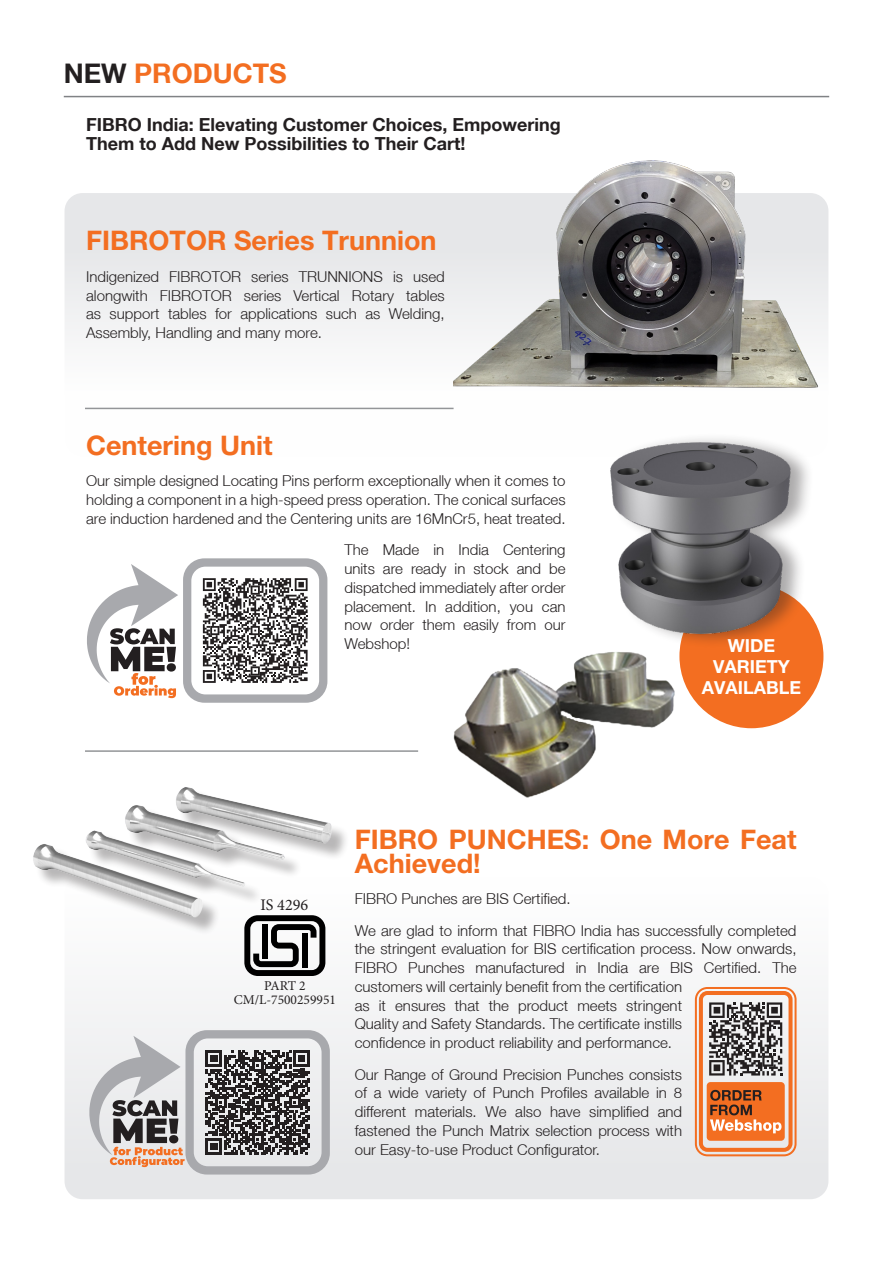
<style>
.page{position:relative;width:893px;height:1263px;background:#fff}
.page>*{position:absolute;margin:0;border:0;box-sizing:border-box;transform-origin:0 0}
.Body_copy{font:700 27px/24px "Helvetica Neue LT Pro";color:#f36e21}
.Headline{font:700 27px "Helvetica Neue LT";color:#f36e21}
.Body_copy-2{font:700 18px/18.8px "Helvetica Neue LT";color:#231f20}
.Body_copy-3{font:700 18px/21px "Helvetica Neue LT Pro";color:#fff;text-align:center}
.t1{font:16.2px "Minion Pro";color:#231f20}
.Body_copy-4{font:300 15px/18.8px "Helvetica Neue LT";color:#231f20;text-align:justify}
.t2{font:13.5px/13.5px "Minion Pro";color:#231f20;text-align:center}
.s1{color:#231f20}
</style>
<div class="page">
<div style="left:65px;top:876px;width:763px;height:323px;background:linear-gradient(to right,#f0f1f2,#f3f3f4);border-radius:18px"></div>
<div style="left:65px;top:193px;width:763px;height:264px;background:linear-gradient(to bottom,#e2e3e6,#fff);border-radius:18px"></div>
<hr style="left:64px;top:96px;width:765px;height:1px;background:#808285">
<img style="left:453px;top:652px;width:222px;height:146px">
<svg style="left:87px;top:558px;width:240px;height:145px"></svg>
<svg style="left:695px;top:987px;width:101px;height:169px"></svg>
<svg style="left:89px;top:1030px;width:241px;height:144px"></svg>
<div style="left:36px;top:790px;width:313px;height:145px;background:#fafbfb"></div>
<img style="left:33px;top:787px;width:307px;height:141px">
<img style="left:454px;top:160px;width:375px;height:229px">
<div style="left:679px;top:584px;width:144px;height:144px;background:#f36e21;border-radius:50%"></div>
<div style="left:610px;top:433px;width:204px;height:216px;background:#231f20;opacity:.38"></div>
<img style="left:604px;top:429px;width:199px;height:215px">
<svg style="left:244px;top:915px;width:81px;height:61px"></svg>
<div style="left:302px;top:933px;width:6px;height:34px;background:#000"></div>
<hr style="left:85px;top:408px;width:369px;height:1px;background:#939598">
<hr style="left:85px;top:750px;width:333px;height:2px;background:#939598">
<p class="Headline" style="left:64px;top:57px;width:225px"><span class="s1">NEW</span> PRODUCTS</p>
<p class="Body_copy-2" style="left:86px;top:115px;width:476px">FIBRO India: Elevating Customer Choices, Empowering<br>Them to Add New Possibilities to Their Cart!</p>
<p class="Body_copy" style="left:86px;top:228px;width:352px">FIBROTOR Series Trunnion</p>
<p class="Body_copy-4" style="left:86px;top:267px;width:360px">Indigenized FIBROTOR series TRUNNIONS is used alongwith FIBROTOR series Vertical Rotary tables as support tables for applications such as Welding, Assembly, Handling and many more.</p>
<p class="Body_copy" style="left:86px;top:433px;width:188px">Centering Unit</p>
<p class="Body_copy-4" style="left:86px;top:471px;width:481px">Our simple designed Locating Pins perform exceptionally when it comes to holding a component in a high-speed press operation. The conical surfaces are induction hardened and the Centering units are 16MnCr5, heat treated.</p>
<p class="Body_copy-4" style="left:344px;top:540px;width:223px">The Made in India Centering units are ready in stock and be dispatched immediately after order placement. In addition, you can now order them easily from our Webshop!</p>
<p class="Body_copy-3" style="left:702px;top:634px;width:101px">WIDE<br>VARIETY<br>AVAILABLE</p>
<p class="t1" style="left:260px;top:893px;width:49px">IS 4296</p>
<p class="t2" style="left:234px;top:979px;width:104px">PART 2<br>CM/L-7500259951</p>
<p class="Body_copy" style="left:355px;top:826px;width:443px">FIBRO PUNCHES: One More Feat<br>Achieved!</p>
<p class="Body_copy-4" style="left:355px;top:889px;width:217px">FIBRO Punches are BIS Certified.</p>
<p class="Body_copy-4" style="left:355px;top:920px;width:443px;text-align:left">We are glad to inform that FIBRO India has successfully completed the stringent evaluation for BIS certification process. Now onwards, FIBRO Punches manufactured in India are BIS Certified. The customers will certainly benefit from the certification<br>as it ensures that the product meets stringent<br>Quality and Safety Standards. The certificate instills<br>confidence in product reliability and performance.</p>
<p class="Body_copy-4" style="left:355px;top:1064px;width:329px">Our Range of Ground Precision Punches consists of a wide variety of Punch Profiles available in 8 different materials. We also have simplified and fastened the Punch Matrix selection process with our Easy-to-use Product Configurator.</p>
</div>
